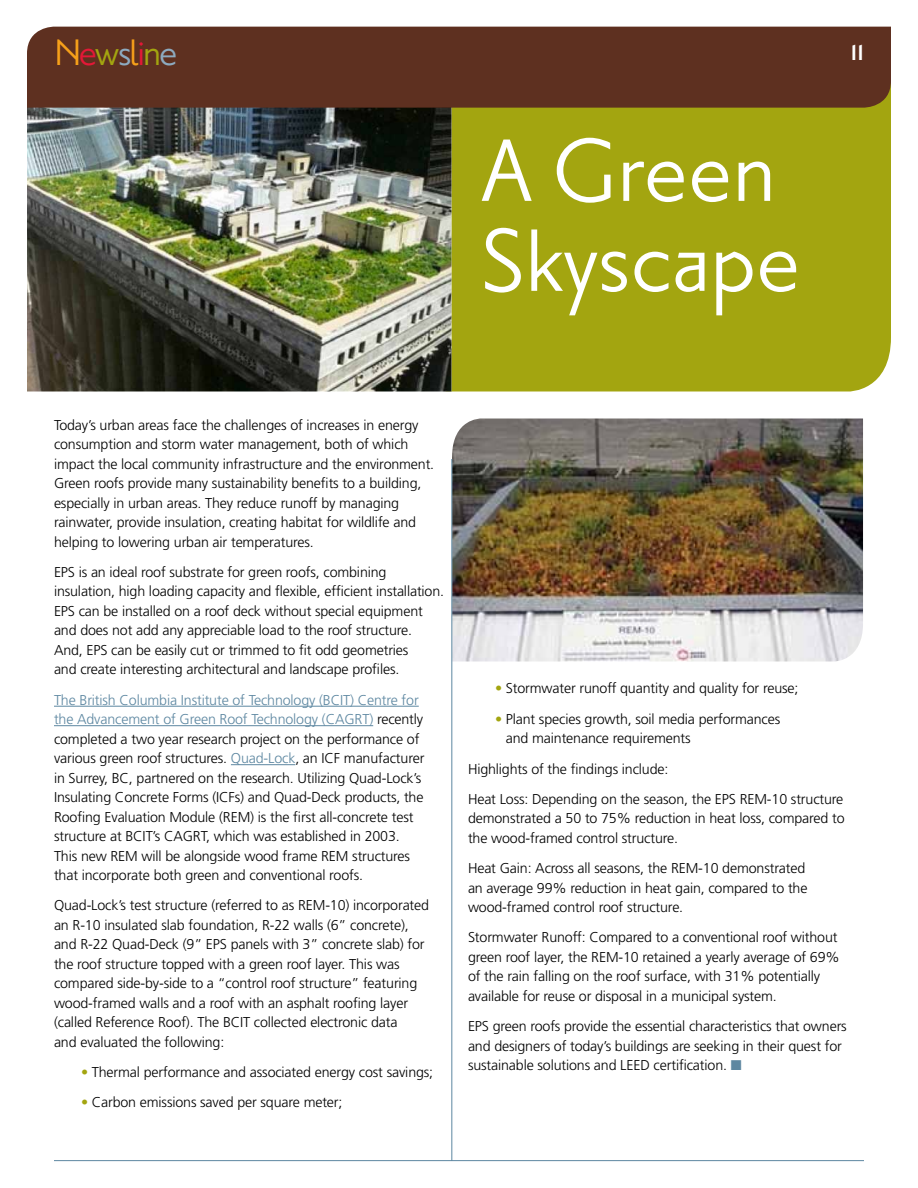
<style>
.page{position:relative;width:918px;height:1188px;background:#fff}
.page>*{position:absolute;margin:0;border:0;box-sizing:border-box;transform-origin:0 0}
.t1{font:108px/90px "Priori San";color:#fff}
.t2{font:45px "Priori San";letter-spacing:-.05em;color:#f6a01a}
.t3{font:36px "Priori San Bold SC";color:#fff;scale:.8 1}
.t4{font:300 14.25px/19.5px "Frutiger";letter-spacing:-.01em;color:#000}
.s1{color:#e31837}
.s2{color:#a3a510}
.s3{color:#8daabf}
.s4{color:#5d87a1}
</style>
<div class="page">
<div style="left:451px;top:108px;width:440px;height:283px;background:#a3a510"></div>
<img style="left:27px;top:108px;width:424px;height:284px">
<div style="left:27px;top:27px;width:864px;height:81px;background:#5e3020"></div>
<hr style="left:54px;top:706px;width:365px;height:1px;background:#5d87a1">
<hr style="left:54px;top:725px;width:319px;height:1px;background:#5d87a1">
<hr style="left:231px;top:764px;width:64px;height:1px;background:#5d87a1">
<img style="left:452px;top:418px;width:411px;height:244px">
<hr style="left:451px;top:459px;width:1px;height:702px;background:#5d87a1">
<hr style="left:54px;top:1160px;width:810px;height:1px;background:#5d87a1">
<h2 class="t2" style="left:54px;top:28px;width:125px">N<span class="s1">e</span><span class="s2">w</span><span class="s3">s</span>l<span class="s1">i</span><span class="s2">n</span><span class="s3">e</span></h2>
<h3 class="t3" style="left:851px;top:31px;width:18px">11</h3>
<h1 class="t1" style="left:481px;top:127px;width:322px">A Green<br>Skyscape</h1>
<p class="t4" style="left:54px;top:415px;width:382px">Today’s urban areas face the challenges of increases in energy consumption and storm water management, both of which impact the local community infrastructure and the environment.<br>Green roofs provide many sustainability benefits to a building, especially in urban areas. They reduce runoff by managing rainwater, provide insulation, creating habitat for wildlife and helping to lowering urban air temperatures.</p>
<p class="t4" style="left:54px;top:562px;width:392px">EPS is an ideal roof substrate for green roofs, combining insulation, high loading capacity and flexible, efficient installation.<br>EPS can be installed on a roof deck without special equipment and does not add any appreciable load to the roof structure.<br>And, EPS can be easily cut or trimmed to fit odd geometries<br>and create interesting architectural and landscape profiles.</p>
<p class="t4" style="left:54px;top:690px;width:372px"><span class="s4">The British Columbia Institute of Technology (BCIT) Centre for the Advancement of Green Roof Technology (CAGRT)</span> recently completed a two year research project on the performance of various green roof structures. <span class="s4">Quad-Lock</span>, an ICF manufacturer in Surrey, BC, partnered on the research. Utilizing Quad-Lock’s Insulating Concrete Forms (ICFs) and Quad-Deck products, the Roofing Evaluation Module (REM) is the first all-concrete test structure at BCIT’s CAGRT, which was established in 2003.<br>This new REM will be alongside wood frame REM structures that incorporate both green and conventional roofs.</p>
<p class="t4" style="left:54px;top:896px;width:377px">Quad-Lock’s test structure (referred to as REM-10) incorporated an R-10 insulated slab foundation, R-22 walls (6” concrete), and R-22 Quad-Deck (9” EPS panels with 3” concrete slab) for the roof structure topped with a green roof layer. This was compared side-by-side to a “control roof structure” featuring wood-framed walls and a roof with an asphalt roofing layer (called Reference Roof). The BCIT collected electronic data<br>and evaluated the following:</p>
<p class="t4" style="left:81px;top:1062px;width:354px"><span class="s2">•</span> Thermal performance and associated energy cost savings;</p>
<p class="t4" style="left:81px;top:1093px;width:263px"><span class="s2">•</span> Carbon emissions saved per square meter;</p>
<p class="t4" style="left:495px;top:679px;width:305px"><span class="s2">•</span> Stormwater runoff quantity and quality for reuse;</p>
<p class="t4" style="left:506px;top:709px;width:276px;text-indent:-11px"><span class="s2">•</span> Plant species growth, soil media performances and maintenance requirements</p>
<p class="t4" style="left:468px;top:753px;width:377px;line-height:30.3px">Highlights of the findings include:<br>Heat Loss: Depending on the season, the EPS REM-10 structure</p>
<p class="t4" style="left:468px;top:809px;width:378px">demonstrated a 50 to 75% reduction in heat loss, compared to the wood-framed control structure.</p>
<p class="t4" style="left:468px;top:858px;width:341px">Heat Gain: Across all seasons, the REM-10 demonstrated an average 99% reduction in heat gain, compared to the wood-framed control roof structure.</p>
<p class="t4" style="left:468px;top:928px;width:373px">Stormwater Runoff: Compared to a conventional roof without green roof layer, the REM-10 retained a yearly average of 69% of the rain falling on the roof surface, with 31% potentially available for reuse or disposal in a municipal system.</p>
<p class="t4" style="left:468px;top:1017px;width:380px">EPS green roofs provide the essential characteristics that owners and designers of today’s buildings are seeking in their quest for sustainable solutions and LEED certification. <span class="s4">■</span></p>
</div>
